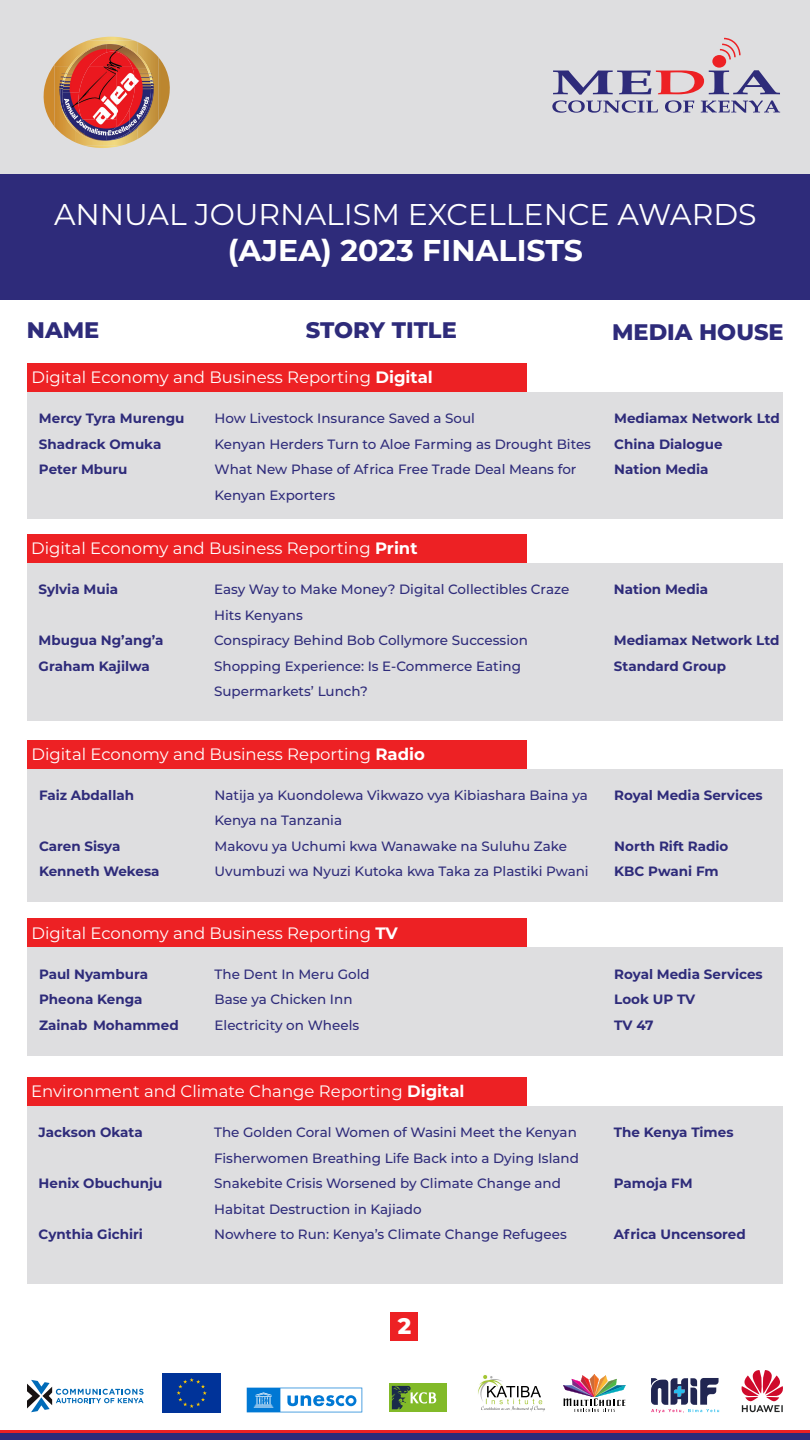
<style>
.page{position:relative;width:810px;height:1440px;background:#fff}
.page>*{position:absolute;margin:0;border:0;box-sizing:border-box;transform-origin:0 0}
.t1{font:30px/36px "Montserrat";color:#fff;text-align:center}
.t2{font:700 30px "Montserrat";color:#fff}
.t3{font:800 22.5px "Montserrat";color:#2e2b7a}
.t4{font:800 22.5px "Montserrat";color:#fff}
.t5{font:16.5px "Montserrat";color:#fff}
.t6{font:500 13.5px/25.5px "Montserrat";color:#2e2b7a}
.t7{font:700 13.5px "Montserrat";color:#2e2b7a}
.s1{font-weight:700}
</style>
<div class="page">
<div style="left:0;top:1433px;width:810px;height:7px;background:#2e2b7a"></div>
<hr style="left:0;top:1430px;width:810px;height:3px;background:#ed2124">
<img style="left:478px;top:1375px;width:67px;height:37px">
<img style="left:486px;top:1399px;width:56px;height:5px">
<img style="left:511px;top:1406px;width:28px;height:5px">
<img style="left:487px;top:1386px;width:54px;height:11px">
<svg style="left:651px;top:1378px;width:68px;height:35px"></svg>
<svg style="left:741px;top:1370px;width:42px;height:42px"></svg>
<div style="left:389px;top:1384px;width:58px;height:28px;background:#82ba29"></div>
<svg style="left:392px;top:1386px;width:44px;height:23px"></svg>
<svg style="left:27px;top:1380px;width:117px;height:32px"></svg>
<div style="left:162px;top:1373px;width:59px;height:39px;background:#039"></div>
<svg style="left:177px;top:1378px;width:30px;height:30px"></svg>
<svg style="left:563px;top:1374px;width:63px;height:38px"></svg>
<svg style="left:247px;top:1388px;width:115px;height:24px"></svg>
<div style="left:0;top:0;width:810px;height:300px;background:#dedee0"></div>
<svg style="left:43px;top:37px;width:127px;height:111px"></svg>
<img style="left:54px;top:40px;width:84px;height:27px">
<img style="left:138px;top:40px;width:20px;height:2px">
<img style="left:84px;top:68px;width:33px;height:51px">
<img style="left:117px;top:68px;width:12px;height:41px">
<img style="left:54px;top:119px;width:53px;height:27px">
<img style="left:138px;top:139px;width:20px;height:7px">
<img style="left:138px;top:42px;width:20px;height:97px">
<img style="left:54px;top:67px;width:21px;height:75px">
<img style="left:75px;top:133px;width:63px;height:13px">
<img style="left:63px;top:44px;width:44px;height:48px">
<img style="left:107px;top:44px;width:40px;height:24px">
<img style="left:129px;top:68px;width:23px;height:63px">
<img style="left:82px;top:92px;width:2px;height:42px">
<img style="left:107px;top:109px;width:23px;height:32px">
<img style="left:84px;top:123px;width:23px;height:18px">
<img style="left:119px;top:45px;width:30px;height:24px">
<img style="left:131px;top:69px;width:22px;height:64px">
<img style="left:108px;top:131px;width:23px;height:10px">
<img style="left:68px;top:45px;width:35px;height:23px">
<img style="left:60px;top:68px;width:22px;height:67px">
<img style="left:81px;top:134px;width:14px;height:6px">
<svg style="left:552px;top:70px;width:228px;height:43px"></svg>
<div style="left:712px;top:55px;width:14px;height:13px;background:#ed2124;border-radius:50%"></div>
<svg style="left:720px;top:38px;width:21px;height:21px"></svg>
<div style="left:0;top:174px;width:810px;height:126px;background:#2e2b7a"></div>
<div style="left:390px;top:1312px;width:28px;height:29px;background:#ed2124"></div>
<div style="left:27px;top:363px;width:499px;height:29px;background:#ed2124"></div>
<div style="left:27px;top:534px;width:499px;height:29px;background:#ed2124"></div>
<div style="left:27px;top:740px;width:500px;height:28px;background:#ed2124"></div>
<div style="left:27px;top:919px;width:500px;height:28px;background:#ed2124"></div>
<div style="left:27px;top:1077px;width:499px;height:29px;background:#ed2124"></div>
<div style="left:27px;top:392px;width:756px;height:127px;background:#dedee0"></div>
<div style="left:27px;top:563px;width:755px;height:158px;background:#dedee0"></div>
<div style="left:27px;top:769px;width:756px;height:133px;background:#dedee0"></div>
<div style="left:27px;top:948px;width:756px;height:108px;background:#dedee0"></div>
<div style="left:27px;top:1106px;width:755px;height:178px;background:#dedee0"></div>
<p class="t1" style="left:54px;top:195px;width:704px">ANNUAL JOURNALISM EXCELLENCE AWARDS <span class="s1">(AJEA) 2023 FINALISTS</span></p>
<h1 class="t2" style="left:245px;top:229px;width:329px">NOMINEES L ST 2023</h1>
<p class="t3" style="left:306px;top:314px;width:153px">STORY TITLE</p>
<p class="t3" style="left:612px;top:316px;width:173px">MEDIA HOUSE</p>
<p class="t3" style="left:27px;top:314px;width:74px">NAME</p>
<p class="t5" style="left:31px;top:366px;width:403px">Digital Economy and Business Reporting <span class="s1">Digital</span></p>
<p class="t7" style="left:39px;top:409px;width:147px">Mercy Tyra Murengu</p>
<p class="t7" style="left:39px;top:434px;width:124px">Shadrack Omuka</p>
<p class="t7" style="left:39px;top:460px;width:90px">Peter Mburu</p>
<p class="t6" style="left:214px;top:405px;width:262px">How Livestock Insurance Saved a Soul</p>
<p class="t6" style="left:214px;top:431px;width:378px">Kenyan Herders Turn to Aloe Farming as Drought Bites</p>
<p class="t6" style="left:214px;top:456px;width:363px">What New Phase of Africa Free Trade Deal Means for<br>Kenyan Exporters</p>
<p class="t5" style="left:31px;top:537px;width:388px">Digital Economy and Business Reporting <span class="s1">Print</span></p>
<p class="t7" style="left:39px;top:580px;width:81px">Sylvia Muia</p>
<p class="t7" style="left:39px;top:631px;width:127px">Mbugua Ng’ang’a</p>
<p class="t7" style="left:39px;top:656px;width:113px">Graham Kajilwa</p>
<p class="t6" style="left:214px;top:576px;width:357px">Easy Way to Make Money? Digital Collectibles Craze<br>Hits Kenyans</p>
<p class="t6" style="left:214px;top:627px;width:315px">Conspiracy Behind Bob Collymore Succession</p>
<p class="t6" style="left:214px;top:653px;width:308px">Shopping Experience: Is E-Commerce Eating</p>
<p class="t6" style="left:214px;top:678px;width:155px">Supermarkets’ Lunch?</p>
<p class="t5" style="left:32px;top:743px;width:395px">Digital Economy and Business Reporting <span class="s1">Radio</span></p>
<p class="t7" style="left:39px;top:785px;width:97px">Faiz Abdallah</p>
<p class="t7" style="left:39px;top:836px;width:83px">Caren Sisya</p>
<p class="t7" style="left:39px;top:862px;width:122px">Kenneth Wekesa</p>
<p class="t6" style="left:215px;top:782px;width:375px">Natija ya Kuondolewa Vikwazo vya Kibiashara Baina ya<br>Kenya na Tanzania</p>
<p class="t6" style="left:215px;top:833px;width:354px">Makovu ya Uchumi kwa Wanawake na Suluhu Zake</p>
<p class="t6" style="left:215px;top:858px;width:376px">Uvumbuzi wa Nyuzi Kutoka kwa Taka za Plastiki Pwani</p>
<p class="t5" style="left:32px;top:922px;width:368px">Digital Economy and Business Reporting <span class="s1">TV</span></p>
<p class="t7" style="left:39px;top:964px;width:111px">Paul Nyambura</p>
<p class="t7" style="left:39px;top:990px;width:105px">Pheona Kenga</p>
<p class="t7" style="left:39px;top:1015px;width:141px">Zainab Mohammed</p>
<p class="t6" style="left:215px;top:961px;width:157px">The Dent In Meru Gold</p>
<p class="t6" style="left:215px;top:986px;width:139px">Base ya Chicken Inn</p>
<p class="t6" style="left:215px;top:1012px;width:146px">Electricity on Wheels</p>
<p class="t5" style="left:31px;top:1080px;width:435px">Environment and Climate Change Reporting <span class="s1">Digital</span></p>
<p class="t7" style="left:39px;top:1123px;width:106px">Jackson Okata</p>
<p class="t7" style="left:39px;top:1174px;width:125px">Henix Obuchunju</p>
<p class="t7" style="left:39px;top:1225px;width:106px">Cynthia Gichiri</p>
<p class="t6" style="left:214px;top:1119px;width:366px">The Golden Coral Women of Wasini Meet the Kenyan<br>Fisherwomen Breathing Life Back into a Dying Island</p>
<p class="t6" style="left:214px;top:1170px;width:348px">Snakebite Crisis Worsened by Climate Change and</p>
<p class="t6" style="left:214px;top:1196px;width:209px">Habitat Destruction in Kajiado</p>
<p class="t6" style="left:214px;top:1221px;width:354px">Nowhere to Run: Kenya’s Climate Change Refugees</p>
<p class="t7" style="left:614px;top:409px;width:167px">Mediamax Network Ltd</p>
<p class="t7" style="left:614px;top:434px;width:110px">China Dialogue</p>
<p class="t7" style="left:614px;top:460px;width:96px">Nation Media</p>
<p class="t7" style="left:614px;top:580px;width:96px">Nation Media</p>
<p class="t7" style="left:614px;top:631px;width:167px">Mediamax Network Ltd</p>
<p class="t7" style="left:614px;top:656px;width:114px">Standard Group</p>
<p class="t7" style="left:614px;top:785px;width:150px">Royal Media Services</p>
<p class="t7" style="left:614px;top:836px;width:116px">North Rift Radio</p>
<p class="t7" style="left:614px;top:862px;width:106px">KBC Pwani Fm</p>
<p class="t7" style="left:614px;top:964px;width:150px">Royal Media Services</p>
<p class="t7" style="left:614px;top:990px;width:83px">Look UP TV</p>
<p class="t7" style="left:614px;top:1015px;width:41px">TV 47</p>
<p class="t7" style="left:614px;top:1123px;width:121px">The Kenya Times</p>
<p class="t7" style="left:614px;top:1174px;width:80px">Pamoja FM</p>
<p class="t7" style="left:614px;top:1225px;width:133px">Africa Uncensored</p>
<p class="t4" style="left:398px;top:1309px;width:15px">2</p>
</div>
